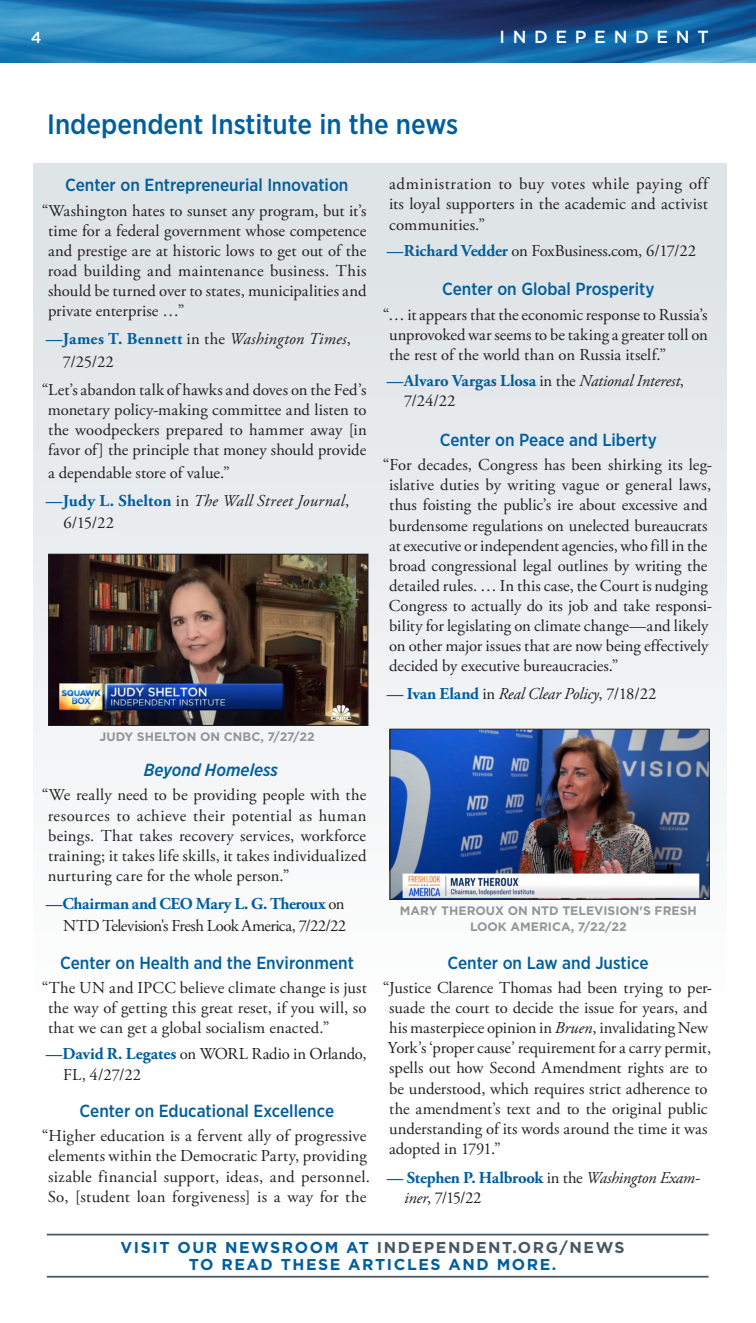
<style>
.page{position:relative;width:756px;height:1323px;background:#fff}
.page>*{position:absolute;margin:0;border:0;box-sizing:border-box;transform-origin:0 0}
.headline{font:500 28px "Gotham Narrow";color:#005e9e}
.ii_in_the_News_subhe{font:500 17.5px "Gotham Narrow";color:#005e9e}
.ii_in_the_News_subhe-2{font:italic 500 17.5px "Gotham Narrow";color:#005e9e}
.Page___and_heading{font:500 17.5px "Gotham";letter-spacing:.44em;color:#fff}
.Media_Quote{font:16.62px/20.1px "Adobe Garamond Pro";color:#231f20;text-align:justify}
.Media_Quote-2{font:italic 16.62px/22.8px "Adobe Garamond Pro";letter-spacing:.005em;color:#231f20}
.Media_Quote-3{font:16.62px/22.8px "Adobe Garamond Pro";letter-spacing:-.03em;color:#231f20;text-align:right}
.Media_Quote-4{font:700 16.62px/20.1px "Adobe Garamond Pro";letter-spacing:.005em;color:#005e9e}
.Media_Quote-5{font:700 16.62px/22.8px "Adobe Garamond Pro";letter-spacing:.025em;color:#005e9e}
.Media_Quote-6{font:16.62px "Adobe Garamond Pro";letter-spacing:-.02em;color:#231f20}
.Media_Quote-7{font:italic 16.62px "Adobe Garamond Pro";letter-spacing:-.015em;color:#231f20}
.Body{font:700 15.75px/17.5px "Gotham";letter-spacing:.1em;color:#005e9e;text-align:center}
.Page___and_heading-2{font:500 15.75px "Gotham";color:#fff}
.Photo_Captions{font:700 12.25px/15.8px "Gotham";color:#939598;text-align:center}
.s1{font-weight:400;color:#231f20}
.s2{font-weight:400;font-style:italic;color:#231f20}
.s3{font-weight:700;font-style:normal;color:#005e9e}
.s4{font-style:normal}
.s5{font-weight:700;color:#005e9e}
.s6{font-style:italic}
.s7{color:#475865}
</style>
<div class="page">
<div style="left:33px;top:163px;width:693px;height:1129px;background:linear-gradient(to bottom,#dee3e6,#fff)"></div>
<img style="left:0;top:0;width:756px;height:63px">
<hr style="left:47px;top:1276px;width:662px;height:2px;background:#475865">
<hr style="left:47px;top:1234px;width:662px;height:1px;background:#475865">
<img style="left:392px;top:731px;width:315px;height:167px">
<div style="left:390px;top:729px;width:319px;height:171px;border:1px solid #231f20"></div>
<img style="left:50px;top:556px;width:316px;height:168px">
<div style="left:48px;top:554px;width:320px;height:172px;border:1px solid #231f20"></div>
<p class="Page___and_heading-2" style="left:31px;top:27px;width:12px">4</p>
<p class="Page___and_heading" style="left:499px;top:25px;width:211px">INDEPENDENT</p>
<p class="headline" style="left:47px;top:107px;width:413px">Independent Institute in the news</p>
<p class="ii_in_the_News_subhe" style="left:65px;top:174px;width:285px">Center on Entrepreneurial Innovation</p>
<p class="Media_Quote" style="left:48px;top:201px;width:320px;text-indent:-6px">“Washington hates to sunset any program, but it’s time for a federal government whose competence and prestige are at historic lows to get out of the road building and maintenance business. This should be turned over to states, municipalities and private enterprise …”</p>
<p class="Media_Quote-5" style="left:63px;top:328px;width:289px;text-indent:-17px">—James T. Bennett <span class="s1">in the</span> <span class="s2">Washington Times</span><span class="s1">,<br>7/25/22</span></p>
<p class="Media_Quote" style="left:42px;top:380px;width:326px;text-align:center">“Let’s abandon talk of hawks and doves on the Fed’s monetary policy-making committee and listen to the woodpeckers prepared to hammer away [in favor of] the principle that money should provide</p>
<p class="Media_Quote" style="left:48px;top:463px;width:183px">a dependable store of value.”</p>
<p class="Media_Quote-2" style="left:63px;top:489px;width:287px;text-indent:-18px"><span class="s3">—Judy L. Shelton</span> <span class="s4">in</span> The Wall Street Journal<span class="s4">,<br>6/15/22</span></p>
<p class="Photo_Captions" style="left:100px;top:729px;width:217px">JUDY SHELTON ON CNBC, 7/27/22</p>
<p class="ii_in_the_News_subhe-2" style="left:144px;top:759px;width:136px">Beyond Homeless</p>
<p class="Media_Quote" style="left:48px;top:786px;width:320px;text-indent:-6px">“We really need to be providing people with the resources to achieve their potential as human beings. That takes recovery services, workforce training; it takes life skills, it takes individualized nurturing care for the whole person.”</p>
<p class="Media_Quote-3" style="left:46px;top:893px;width:302px"><span class="s5">—Chairman and CEO Mary L. G. Theroux</span> on<br>NTD Television's Fresh Look America, 7/22/22</p>
<p class="ii_in_the_News_subhe" style="left:60px;top:951px;width:295px">Center on Health and the Environment</p>
<p class="Media_Quote" style="left:48px;top:978px;width:320px;text-indent:-6px">“The UN and IPCC believe climate change is just the way of getting this great reset, if you will, so that we can get a global socialism enacted.”</p>
<p class="Media_Quote" style="left:63px;top:1044px;width:305px;line-height:21px;text-indent:-17px"><span class="s5">—David R. Legates</span> on WORL Radio in Orlando,<br>FL, 4/27/22</p>
<p class="ii_in_the_News_subhe" style="left:80px;top:1100px;width:256px">Center on Educational Excellence</p>
<p class="Media_Quote" style="left:42px;top:1127px;width:330px;text-align:center">“Higher education is a fervent ally of progressive elements within the Democratic Party, providing sizable financial support, ideas, and personnel.<br>So, [student loan forgiveness] is a way for the</p>
<p class="Media_Quote" style="left:389px;top:175px;width:321px">administration to buy votes while paying off its loyal supporters in the academic and activist communities.”</p>
<p class="Media_Quote-6" style="left:387px;top:240px;width:311px"><span class="s5">—Richard Vedder</span> on FoxBusiness.com, 6/17/22</p>
<p class="ii_in_the_News_subhe" style="left:442px;top:278px;width:214px">Center on Global Prosperity</p>
<p class="Media_Quote" style="left:389px;top:305px;width:320px;text-indent:-6px">“… it appears that the economic response to Russia’s unprovoked war seems to be taking a greater toll on the rest of the world than on Russia itself.”</p>
<p class="Media_Quote-4" style="left:404px;top:371px;width:282px;text-indent:-17px">—Alvaro Vargas Llosa <span class="s1">in the</span> <span class="s2">National Interest</span><span class="s1">,<br>7/24/22</span></p>
<p class="ii_in_the_News_subhe" style="left:440px;top:429px;width:218px">Center on Peace and Liberty</p>
<p class="Media_Quote" style="left:389px;top:455px;width:325px;text-align:left;text-indent:-6px">“For decades, Congress has been shirking its leg&shy;islative duties by writing vague or general laws, thus foisting the public’s ire about excessive and burdensome regulations on unelected bureaucrats at executive or independent agencies, who fill in the broad congressional legal outlines by writing the detailed rules. … In this case, the Court is nudging Congress to actually do its job and take responsi&shy;bility for legislating on climate change—and likely on other major issues that are now being effectively decided by executive bureaucracies.”</p>
<p class="Media_Quote-7" style="left:387px;top:684px;width:271px"><span class="s3">— Ivan Eland</span> <span class="s4">in</span> Real Clear Policy<span class="s4">, 7/18/22</span></p>
<p class="Photo_Captions" style="left:400px;top:903px;width:298px">MARY THEROUX ON NTD TELEVISION'S FRESH<br>LOOK AMERICA, 7/22/22</p>
<p class="ii_in_the_News_subhe" style="left:447px;top:952px;width:203px">Center on Law and Justice</p>
<p class="Media_Quote" style="left:383px;top:978px;width:331px;text-align:left">“Justice Clarence Thomas had been trying to per&shy;suade the court to decide the issue for years, and his masterpiece opinion in <span class="s6">Bruen</span>, invalidating New York’s ‘proper cause’ requirement for a carry permit, spells out how Second Amendment rights are to be understood, which requires strict adherence to the amendment’s text and to the original public understanding of its words around the time it was adopted in 1791.”</p>
<p class="Media_Quote-2" style="left:404px;top:1168px;width:297px;line-height:20.1px;text-indent:-17px"><span class="s3">— Stephen P. Halbrook</span> <span class="s4">in the</span> Washington Exam&shy;iner<span class="s4">, 7/15/22</span></p>
<p class="Body" style="left:121px;top:1238px;width:506px">VISIT OUR NEWSROOM AT <span class="s7">INDEPENDENT.ORG/NEWS<br></span>TO READ THESE ARTICLES AND MORE.</p>
</div>
